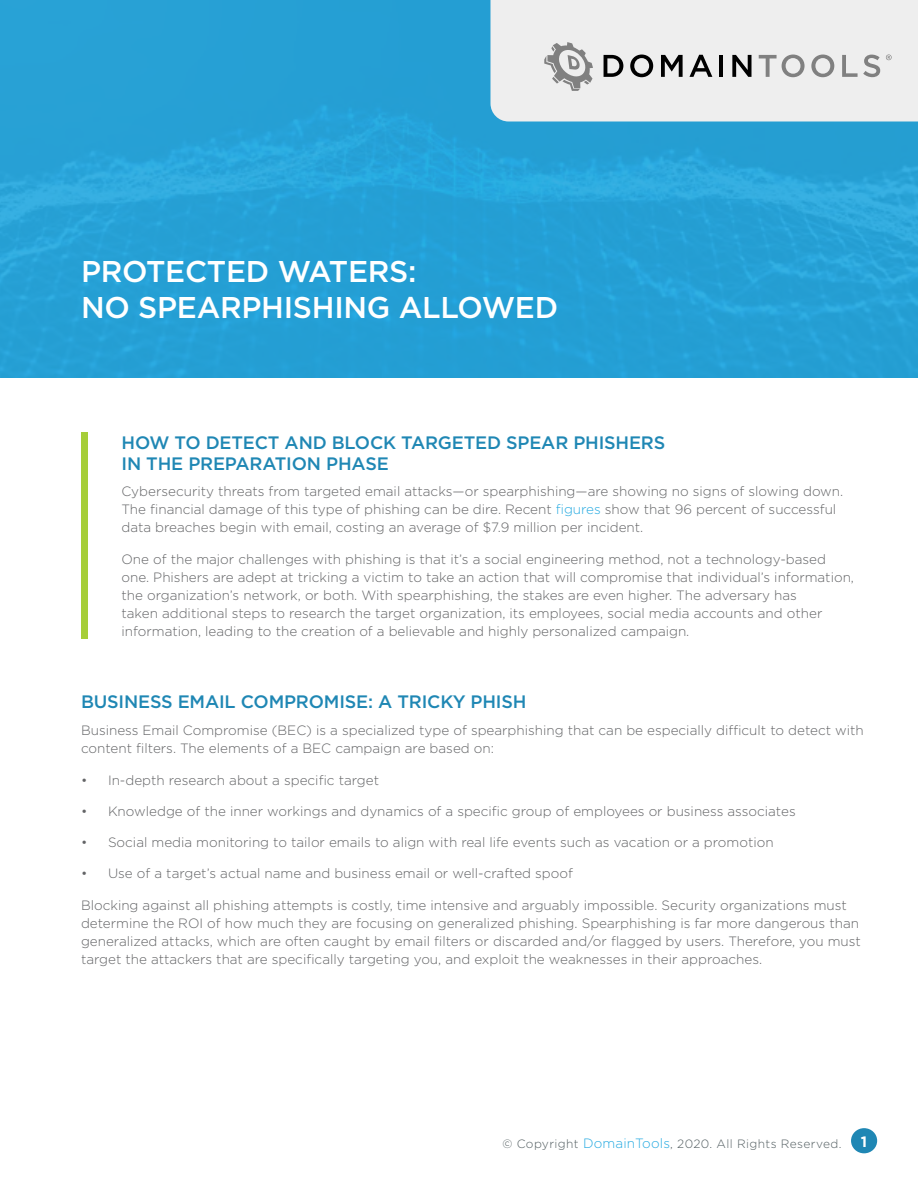
<style>
.page{position:relative;width:918px;height:1188px;background:#fff}
.page>*{position:absolute;margin:0;border:0;box-sizing:border-box;transform-origin:0 0}
.t1{font:500 30px/36px "Gotham";letter-spacing:-.01em;color:#fff}
.t2{font:500 18px/21px "Gotham";letter-spacing:-.01em;color:#1f87b4}
.t3{font:700 15px "Gotham";color:#fff}
.t4{font:300 13.5px/18px "Gotham";color:#636466}
.t5{font:300 12px "Gotham";letter-spacing:.03em;color:#535e61}
.s1{color:#27aae1}
.s2{font-size:13.5px;color:#27aae1}
</style>
<div class="page">
<div style="left:0;top:0;width:918px;height:378px;background:#25a0d5"></div>
<div style="left:81px;top:432px;width:7px;height:206px;background:#a6ce39"></div>
<div style="left:490px;top:0;width:428px;height:122px;background:#eee"></div>
<svg style="left:604px;top:55px;width:19px;height:22px"></svg>
<svg style="left:630px;top:55px;width:23px;height:22px"></svg>
<svg style="left:661px;top:55px;width:22px;height:22px"></svg>
<svg style="left:689px;top:55px;width:23px;height:22px"></svg>
<hr style="left:720px;top:55px;width:3px;height:22px;background:#000">
<svg style="left:732px;top:55px;width:20px;height:22px"></svg>
<svg style="left:759px;top:55px;width:46px;height:22px"></svg>
<svg style="left:811px;top:55px;width:23px;height:22px"></svg>
<svg style="left:842px;top:55px;width:38px;height:22px"></svg>
<svg style="left:886px;top:55px;width:6px;height:5px"></svg>
<svg style="left:544px;top:42px;width:49px;height:49px;background:#c1c1c1"></svg>
<div style="left:851px;top:1128px;width:26px;height:25px;background:#1f87b4;border-radius:50%"></div>
<h1 class="t1" style="left:81px;top:253px;width:479px">PROTECTED WATERS:<br>NO SPEARPHISHING ALLOWED</h1>
<h2 class="t2" style="left:122px;top:432px;width:545px">HOW TO DETECT AND BLOCK TARGETED SPEAR PHISHERS<br>IN THE PREPARATION PHASE</h2>
<p class="t4" style="left:122px;top:482px;width:723px">Cybersecurity threats from targeted email attacks—or spearphishing—are showing no signs of slowing down.<br>The financial damage of this type of phishing can be dire. Recent <span class="s1">figures</span> show that 96 percent of successful data breaches begin with email, costing an average of $7.9 million per incident.</p>
<p class="t4" style="left:122px;top:549px;width:734px">One of the major challenges with phishing is that it’s a social engineering method, not a technology-based one. Phishers are adept at tricking a victim to take an action that will compromise that individual’s information, the organization’s network, or both. With spearphishing, the stakes are even higher. The adversary has<br>taken additional steps to research the target organization, its employees, social media accounts and other information, leading to the creation of a believable and highly personalized campaign.</p>
<h2 class="t2" style="left:81px;top:691px;width:447px">BUSINESS EMAIL COMPROMISE: A TRICKY PHISH</h2>
<p class="t4" style="left:81px;top:721px;width:784px">Business Email Compromise (BEC) is a specialized type of spearphishing that can be especially difficult to detect with content filters. The elements of a BEC campaign are based on:</p>
<p class="t4" style="left:81px;top:770px;width:300px">• In-depth research about a specific target</p>
<p class="t4" style="left:81px;top:802px;width:716px">• Knowledge of the inner workings and dynamics of a specific group of employees or business associates</p>
<p class="t4" style="left:81px;top:833px;width:694px">• Social media monitoring to tailor emails to align with real life events such as vacation or a promotion</p>
<p class="t4" style="left:81px;top:864px;width:494px">• Use of a target’s actual name and business email or well-crafted spoof</p>
<p class="t4" style="left:81px;top:896px;width:781px">Blocking against all phishing attempts is costly, time intensive and arguably impossible. Security organizations must determine the ROI of how much they are focusing on generalized phishing. Spearphishing is far more dangerous than generalized attacks, which are often caught by email filters or discarded and/or flagged by users. Therefore, you must target the attackers that are specifically targeting you, and exploit the weaknesses in their approaches.</p>
<p class="t5" style="left:503px;top:1137px;width:340px">© Copyright <span class="s2">DomainTools</span>, 2020. All Rights Reserved.</p>
<p class="t3" style="left:861px;top:1133px;width:8px">1</p>
</div>
